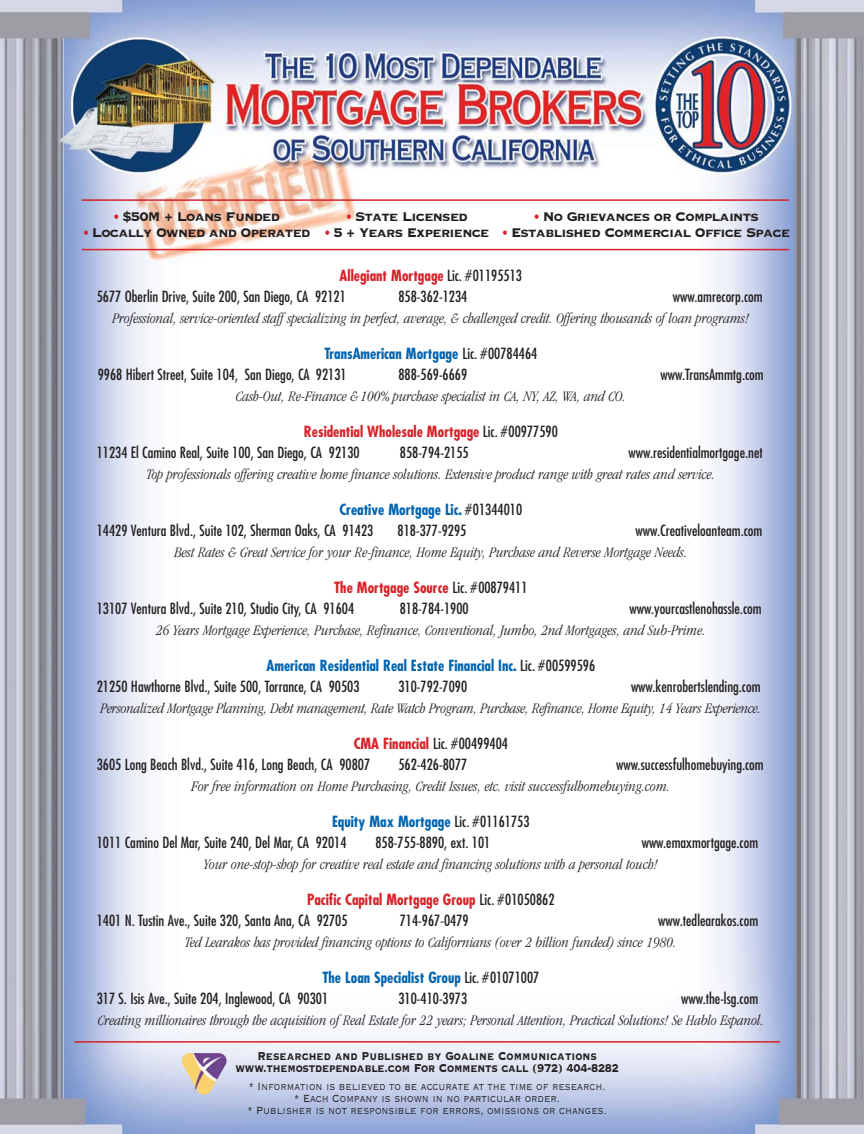
<style>
.page{position:relative;width:864px;height:1134px;background:#fff}
.page>*{position:absolute;margin:0;border:0;box-sizing:border-box;transform-origin:0 0}
.t1{font:16.5px "Copperplate Thirty Three BC";letter-spacing:-.05em;color:#231f20;scale:.92 1}
.t2{font:condensed 15px/21px "Futura";color:#231f20}
.t3{font:italic 300 condensed 15px "Garamond";color:#231f20}
.t4{font:15px/12px "Copperplate Thirty Three BC";letter-spacing:-.01em;color:#231f20;text-align:center;scale:.78 1}
.t5{font:13.5px/12px "Copperplate Thirty Two BC";color:#231f20;text-align:center;scale:.78 1}
.s1{color:#d72229}
.s2{font-weight:700;color:#d72229}
.s3{font-weight:700;color:#0064b1}
</style>
<div class="page">
<img style="left:0;top:0;width:864px;height:1134px">
<hr style="left:82px;top:249px;width:707px;height:1px;background:#d72229">
<hr style="left:74px;top:1041px;width:706px;height:2px;background:#d72229">
<hr style="left:82px;top:199px;width:707px;height:2px;background:#d72229">
<img style="left:181px;top:1053px;width:46px;height:42px">
<p class="t1" style="left:114px;top:205px;width:182px"><span class="s1">•</span> $50M + Loans Funded</p>
<p class="t1" style="left:84px;top:222px;width:248px"><span class="s1">•</span> Locally Owned and Operated</p>
<p class="t1" style="left:347px;top:205px;width:133px"><span class="s1">•</span> State Licensed</p>
<p class="t1" style="left:325px;top:222px;width:180px"><span class="s1">•</span> 5 + Years Experience</p>
<p class="t1" style="left:535px;top:205px;width:245px"><span class="s1">•</span> No Grievances or Complaints</p>
<p class="t1" style="left:503px;top:222px;width:314px"><span class="s1">•</span> Established Commercial Office Space</p>
<p class="t2" style="left:97px;top:266px;width:427px;text-indent:243px"><span class="s2">Allegiant Mortgage</span> Lic. #01195513<br>5677 Oberlin Drive, Suite 200, San Diego, CA 92121</p>
<p class="t2" style="left:398px;top:287px;width:70px">858-362-1234</p>
<p class="t2" style="left:673px;top:287px;width:91px">www.amrecorp.com</p>
<p class="t3" style="left:113px;top:313px;width:638px">Professional, service-oriented staff specializing in perfect, average, &amp; challenged credit. Offering thousands of loan programs!</p>
<p class="t2" style="left:98px;top:344px;width:441px;text-indent:227px"><span class="s3">TransAmerican Mortgage</span> Lic. #00784464<br>9968 Hibert Street, Suite 104, San Diego, CA 92131</p>
<p class="t2" style="left:398px;top:365px;width:70px">888-569-6669</p>
<p class="t2" style="left:661px;top:365px;width:105px">www.TransAmmtg.com</p>
<p class="t3" style="left:236px;top:391px;width:392px">Cash-Out, Re-Finance &amp; 100% purchase specialist in CA, NY, AZ, WA, and CO.</p>
<p class="t2" style="left:97px;top:422px;width:463px;text-indent:207px"><span class="s2">Residential Wholesale Mortgage</span> Lic. #00977590<br>11234 El Camino Real, Suite 100, San Diego, CA 92130</p>
<p class="t2" style="left:400px;top:443px;width:70px">858-794-2155</p>
<p class="t2" style="left:629px;top:443px;width:136px">www.residentialmortgage.net</p>
<p class="t3" style="left:147px;top:469px;width:570px">Top professionals offering creative home finance solutions. Extensive product range with great rates and service.</p>
<p class="t2" style="left:97px;top:500px;width:427px;text-indent:243px"><span class="s3">Creative Mortgage Lic.</span> #01344010<br>14429 Ventura Blvd., Suite 102, Sherman Oaks, CA 91423</p>
<p class="t2" style="left:398px;top:521px;width:70px">818-377-9295</p>
<p class="t2" style="left:636px;top:521px;width:128px">www.Creativeloanteam.com</p>
<p class="t3" style="left:174px;top:547px;width:514px">Best Rates &amp; Great Service for your Re-finance, Home Equity, Purchase and Reverse Mortgage Needs.</p>
<p class="t2" style="left:97px;top:578px;width:432px;text-indent:237px"><span class="s2">The Mortgage Source</span> Lic. #00879411<br>13107 Ventura Blvd., Suite 210, Studio City, CA 91604</p>
<p class="t2" style="left:400px;top:599px;width:70px">818-784-1900</p>
<p class="t2" style="left:629px;top:599px;width:134px">www.yourcastlenohassle.com</p>
<p class="t3" style="left:156px;top:625px;width:551px">26 Years Mortgage Experience, Purchase, Refinance, Conventional, Jumbo, 2nd Mortgages, and Sub-Prime.</p>
<p class="t2" style="left:97px;top:656px;width:500px;text-indent:170px"><span class="s3">American Residential Real Estate Financial Inc.</span> Lic. #00599596<br>21250 Hawthorne Blvd., Suite 500, Torrance, CA 90503</p>
<p class="t2" style="left:398px;top:677px;width:70px">310-792-7090</p>
<p class="t2" style="left:631px;top:677px;width:131px">www.kenrobertslending.com</p>
<p class="t3" style="left:101px;top:703px;width:662px">Personalized Mortgage Planning, Debt management, Rate Watch Program, Purchase, Refinance, Home Equity, 14 Years Experience.</p>
<p class="t2" style="left:97px;top:734px;width:413px;text-indent:257px"><span class="s2">CMA Financial</span> Lic. #00499404<br>3605 Long Beach Blvd., Suite 416, Long Beach, CA 90807</p>
<p class="t2" style="left:398px;top:755px;width:70px">562-426-8077</p>
<p class="t2" style="left:616px;top:755px;width:149px">www.successfulhomebuying.com</p>
<p class="t3" style="left:191px;top:781px;width:480px">For free information on Home Purchasing, Credit Issues, etc. visit successfulhomebuying.com.</p>
<p class="t2" style="left:97px;top:812px;width:434px;text-indent:235px"><span class="s3">Equity Max Mortgage</span> Lic. #01161753<br>1011 Camino Del Mar, Suite 240, Del Mar, CA 92014</p>
<p class="t2" style="left:375px;top:833px;width:116px">858-755-8890, ext. 101</p>
<p class="t2" style="left:642px;top:833px;width:118px">www.emaxmortgage.com</p>
<p class="t3" style="left:204px;top:859px;width:456px">Your one-stop-shop for creative real estate and financing solutions with a personal touch!</p>
<p class="t2" style="left:97px;top:890px;width:459px;text-indent:210px"><span class="s2">Pacific Capital Mortgage Group</span> Lic. #01050862<br>1401 N. Tustin Ave., Suite 320, Santa Ana, CA 92705</p>
<p class="t2" style="left:400px;top:911px;width:70px">714-967-0479</p>
<p class="t2" style="left:658px;top:911px;width:101px">www.tedlearakos.com</p>
<p class="t3" style="left:185px;top:937px;width:493px">Ted Learakos has provided financing options to Californians (over 2 billion funded) since 1980.</p>
<p class="t2" style="left:97px;top:968px;width:444px;text-indent:226px"><span class="s3">The Loan Specialist Group</span> Lic. #01071007<br>317 S. Isis Ave., Suite 204, Inglewood, CA 90301</p>
<p class="t2" style="left:398px;top:989px;width:70px">310-410-3973</p>
<p class="t2" style="left:681px;top:989px;width:79px">www.the-lsg.com</p>
<p class="t3" style="left:98px;top:1015px;width:667px">Creating millionaires through the acquisition of Real Estate for 22 years; Personal Attention, Practical Solutions! Se Hablo Espanol.</p>
<p class="t4" style="left:235px;top:1049px;width:493px">Researched and Published by Goaline Communications www.themostdependable.com For Comments call (972) 404-8282</p>
<p class="t5" style="left:247px;top:1080px;width:462px">* Information is believed to be accurate at the time of research. * Each Company is shown in no particular order.<br>* Publisher is not responsible for errors, omissions or changes.</p>
</div>
